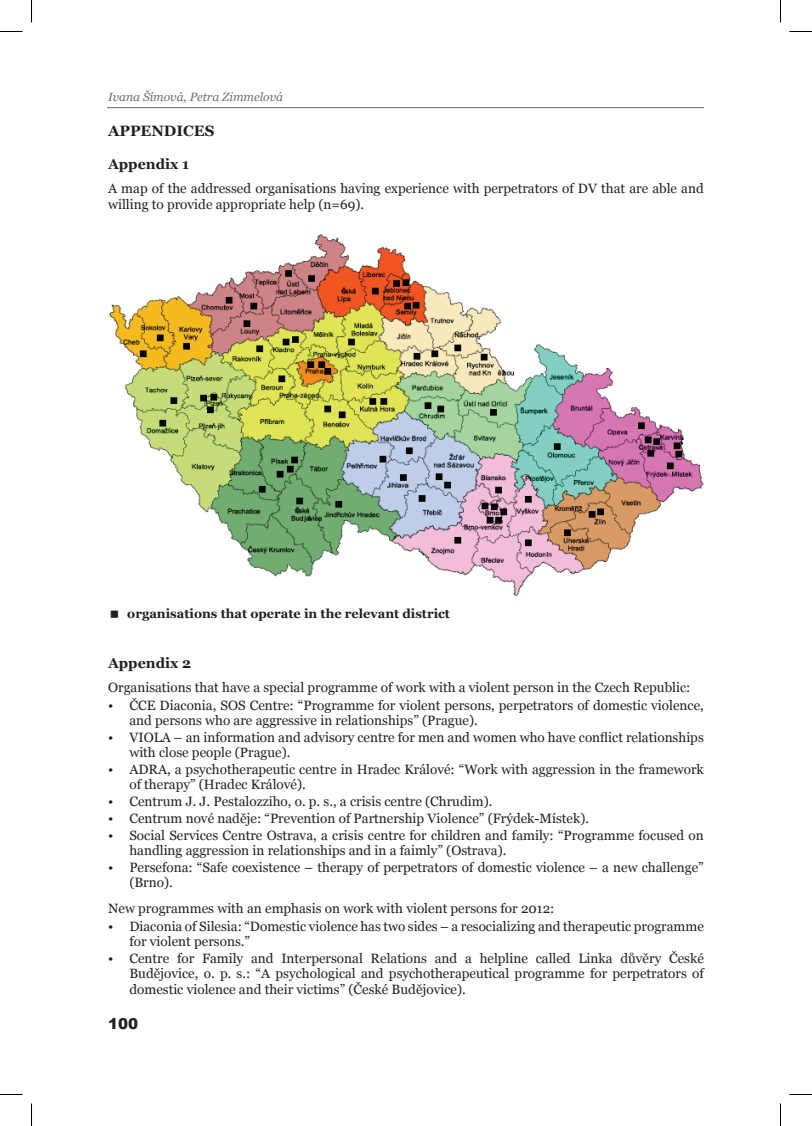
<style>
.page{position:relative;width:812px;height:1126px;background:#fff}
.page>*{position:absolute;margin:0;border:0;box-sizing:border-box;transform-origin:0 0}
.t1{font:700 15px "Georgia";color:#231f20}
.t2{font:900 15px "Arial";color:#231f20}
.t3{font:700 14.25px "Georgia";color:#231f20}
.t4{font:13.5px/15px "Georgia";color:#231f20}
.t5{font:700 12.75px "Georgia";color:#231f20}
.t6{font:italic 12px "Georgia";color:#6c6d70}
</style>
<div class="page">
<img style="left:109px;top:234px;width:595px;height:362px">
<hr style="left:107px;top:107px;width:596px;height:1px;background:#6c6d70">
<svg style="left:0;top:31px;width:22px;height:1px"></svg>
<svg style="left:789px;top:31px;width:22px;height:1px"></svg>
<svg style="left:0;top:1094px;width:22px;height:1px"></svg>
<svg style="left:789px;top:1094px;width:22px;height:1px"></svg>
<svg style="left:31px;top:0;width:1px;height:22px"></svg>
<svg style="left:31px;top:1103px;width:1px;height:23px"></svg>
<svg style="left:780px;top:0;width:1px;height:22px"></svg>
<svg style="left:780px;top:1103px;width:1px;height:23px"></svg>
<p class="t6" style="left:108px;top:90px;width:176px">Ivana Šímová, Petra Zimmelová</p>
<p class="t1" style="left:108px;top:123px;width:108px">APPENDICES</p>
<p class="t3" style="left:108px;top:156px;width:83px">Appendix 1</p>
<p class="t4" style="left:108px;top:180px;width:597px;line-height:16.2px">A map of the addressed organisations having experience with perpetrators of DV that are able and willing to provide appropriate help (n=69).</p>
<p class="t5" style="left:127px;top:606px;width:324px">organisations that operate in the relevant district</p>
<p class="t3" style="left:108px;top:655px;width:84px">Appendix 2</p>
<p class="t4" style="left:108px;top:680px;width:583px">Organisations that have a special programme of work with a violent person in the Czech Republic:</p>
<p class="t4" style="left:129px;top:697px;width:575px;text-indent:-21px">• ČCE Diaconia, SOS Centre: “Programme for violent persons, perpetrators of domestic violence, and persons who are aggressive in relationships” (Prague).</p>
<p class="t4" style="left:129px;top:729px;width:576px;text-indent:-21px">• VIOLA – an information and advisory centre for men and women who have conflict relationships with close people (Prague).</p>
<p class="t4" style="left:129px;top:762px;width:576px;text-indent:-21px">• ADRA, a psychotherapeutic centre in Hradec Králové: “Work with aggression in the framework of therapy” (Hradec Králové).</p>
<p class="t4" style="left:108px;top:794px;width:385px">• Centrum J. J. Pestalozziho, o. p. s., a crisis centre (Chrudim).</p>
<p class="t4" style="left:108px;top:811px;width:482px">• Centrum nové naděje: “Prevention of Partnership Violence” (Frýdek-Místek).</p>
<p class="t4" style="left:129px;top:828px;width:576px;text-indent:-21px">• Social Services Centre Ostrava, a crisis centre for children and family: “Programme focused on handling aggression in relationships and in a faimly” (Ostrava).</p>
<p class="t4" style="left:129px;top:860px;width:575px;text-indent:-21px">• Persefona: “Safe coexistence – therapy of perpetrators of domestic violence – a new challenge” (Brno).</p>
<p class="t4" style="left:108px;top:901px;width:448px">New programmes with an emphasis on work with violent persons for 2012:</p>
<p class="t4" style="left:129px;top:918px;width:576px;text-indent:-21px">• Diaconia of Silesia: “Domestic violence has two sides – a resocializing and therapeutic programme for violent persons.”</p>
<p class="t4" style="left:129px;top:950px;width:576px;line-height:15.6px;text-align:justify;text-indent:-21px">• Centre for Family and Interpersonal Relations and a helpline called Linka důvěry České Budějovice, o. p. s.: “A psychological and psychotherapeutical programme for perpetrators of domestic violence and their victims” (České Budějovice).</p>
<p class="t2" style="left:108px;top:1012px;width:32px">100</p>
</div>
